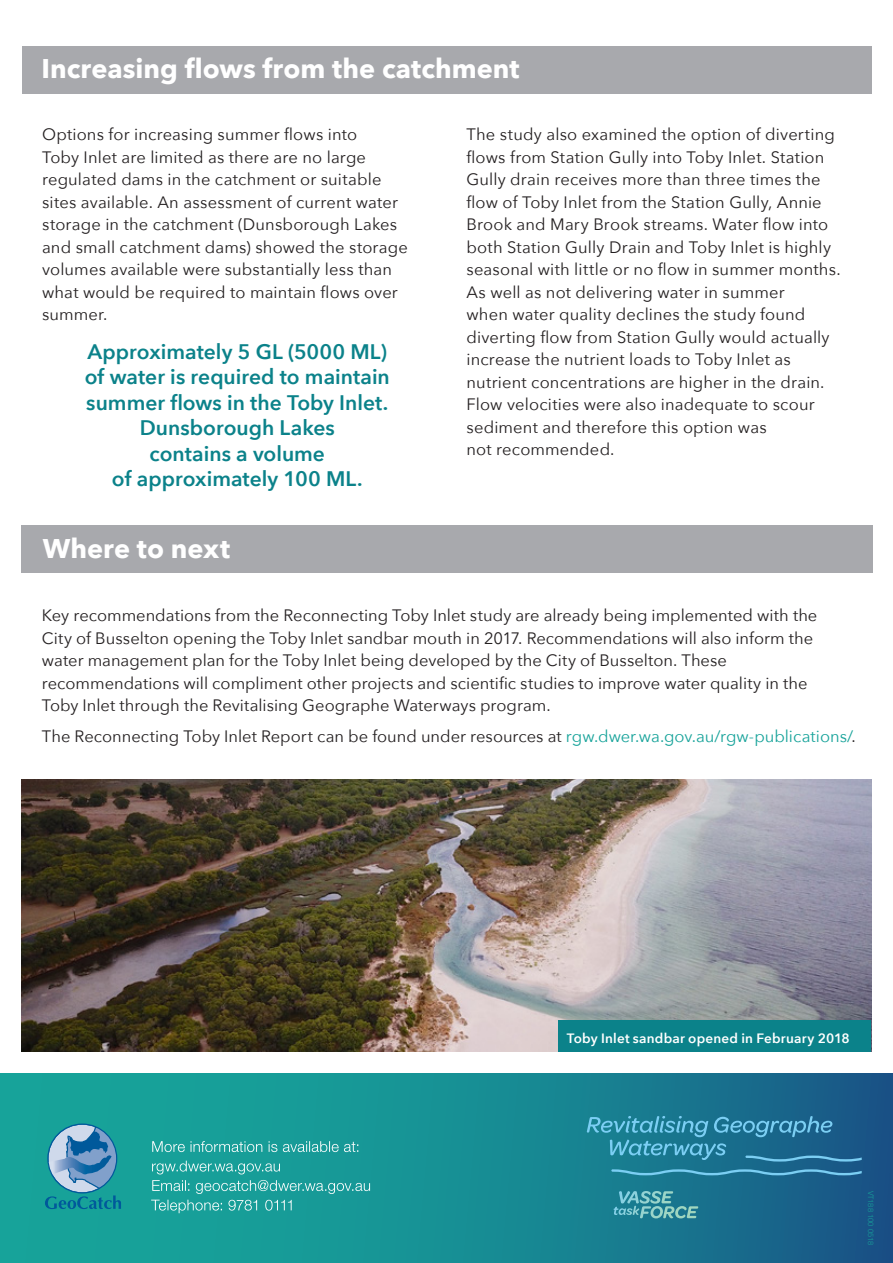
<style>
.page{position:relative;width:893px;height:1263px;background:#fff}
.page>*{position:absolute;margin:0;border:0;box-sizing:border-box;transform-origin:0 0}
.Heading_2{font:700 27px "Avenir Next";color:#fff}
.Heading_3{font:600 21px/25.5px "Avenir Next";color:#0b828a;text-align:center}
.Body_Text{font:16.5px/22.5px "Avenir Next";letter-spacing:.005em;color:#231f20}
.Snapshot{font:600 13.5px "Avenir Next";letter-spacing:.015em;color:#fff}
.Snapshot-2{font:300 7.5px "Helvetica Neue LT Std";letter-spacing:-.035em;color:#17a39a}
.s1{color:#17a39a}
</style>
<div class="page">
<svg style="left:0;top:1074px;width:893px;height:189px;background:#178993"></svg>
<svg style="left:151px;top:1200px;width:141px;height:13px;background:#3faeaa"></svg>
<svg style="left:152px;top:1180px;width:218px;height:14px;background:#3fada9"></svg>
<svg style="left:152px;top:1161px;width:128px;height:13px;background:#41afab"></svg>
<svg style="left:152px;top:1141px;width:206px;height:11px;background:#49b1ae"></svg>
<svg style="left:45px;top:1195px;width:76px;height:14px"></svg>
<svg style="left:48px;top:1124px;width:69px;height:65px;background:#659fbf"></svg>
<div style="left:47px;top:1123px;width:70px;height:70px;border:1px solid #00599b;border-radius:50%"></div>
<svg style="left:611px;top:1169px;width:251px;height:6px;background:#3e91b3"></svg>
<svg style="left:587px;top:1116px;width:275px;height:45px;background:#2a7e9e"></svg>
<svg style="left:614px;top:1191px;width:84px;height:27px;background:#4397a4"></svg>
<div style="left:21px;top:525px;width:852px;height:48px;background:#a8a9ad"></div>
<div style="left:22px;top:46px;width:849px;height:48px;background:#a8a9ad"></div>
<img style="left:22px;top:779px;width:850px;height:273px">
<div style="left:558px;top:1020px;width:313px;height:32px;background:#0b828a"></div>
<p class="Heading_2" style="left:41px;top:45px;width:480px">Increasing flows from the catchment</p>
<p class="Body_Text" style="left:42px;top:123px;width:367px">Options for increasing summer flows into<br>Toby Inlet are limited as there are no large regulated dams in the catchment or suitable sites available. An assessment of current water storage in the catchment (Dunsborough Lakes and small catchment dams) showed the storage volumes available were substantially less than what would be required to maintain flows over summer.</p>
<p class="Body_Text" style="left:466px;top:123px;width:376px">The study also examined the option of diverting flows from Station Gully into Toby Inlet. Station Gully drain receives more than three times the flow of Toby Inlet from the Station Gully, Annie Brook and Mary Brook streams. Water flow into both Station Gully Drain and Toby Inlet is highly seasonal with little or no flow in summer months.<br>As well as not delivering water in summer<br>when water quality declines the study found diverting flow from Station Gully would actually increase the nutrient loads to Toby Inlet as nutrient concentrations are higher in the drain.<br>Flow velocities were also inadequate to scour sediment and therefore this option was<br>not recommended.</p>
<p class="Heading_3" style="left:85px;top:338px;width:307px">Approximately 5 GL (5000 ML) of water is required to maintain summer flows in the Toby Inlet.<br>Dunsborough Lakes</p>
<p class="Heading_3" style="left:150px;top:440px;width:177px">contains a volume</p>
<p class="Heading_3" style="left:112px;top:465px;width:252px">of approximately 100 ML.</p>
<p class="Heading_2" style="left:43px;top:525px;width:189px">Where to next</p>
<p class="Body_Text" style="left:42px;top:604px;width:777px">Key recommendations from the Reconnecting Toby Inlet study are already being implemented with the City of Busselton opening the Toby Inlet sandbar mouth in 2017. Recommendations will also inform the water management plan for the Toby Inlet being developed by the City of Busselton. These recommendations will compliment other projects and scientific studies to improve water quality in the Toby Inlet through the Revitalising Geographe Waterways program.</p>
<p class="Body_Text" style="left:42px;top:725px;width:815px">The Reconnecting Toby Inlet Report can be found under resources at <span class="s1">rgw.dwer.wa.gov.au/rgw-publications/</span>.</p>
<p class="Snapshot" style="left:567px;top:1027px;width:284px">Toby Inlet sandbar opened in February 2018</p>
<p class="Snapshot-2" style="left:875px;top:1190px;width:56px;rotate:90deg">VT188 100 0518</p>
</div>
